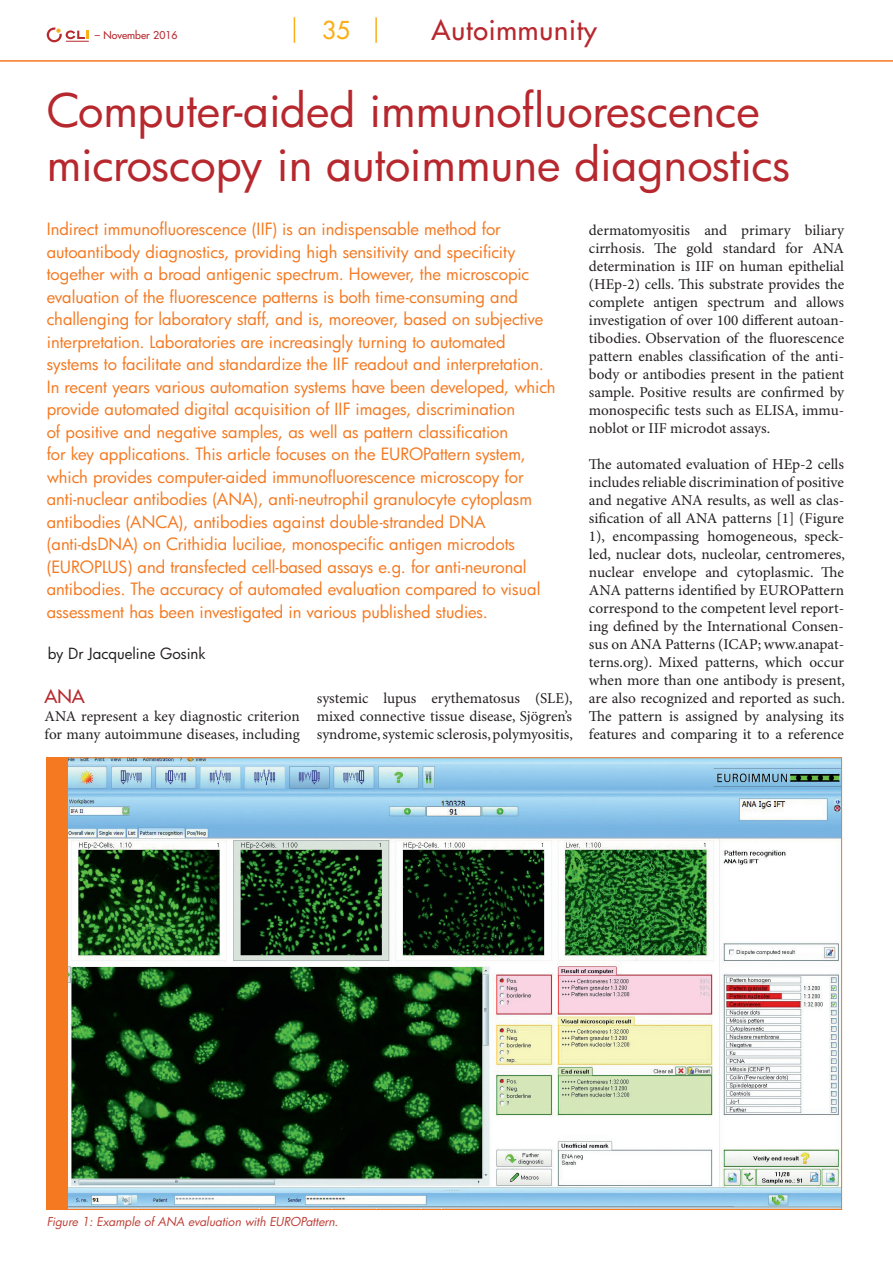
<style>
.page{position:relative;width:893px;height:1263px;background:#fff}
.page>*{position:absolute;margin:0;border:0;box-sizing:border-box;transform-origin:0 0}
.t1{font:45px/54px "Futura";color:#b7282e}
.t2{font:27px "Futura";letter-spacing:.03em;color:#b7282e}
.t3{font:24px "Futura";color:#faaf18}
.t4{font:18px "Futura";color:#b7282e}
.t5{font:16.5px/22.5px "Futura";color:#f47921}
.t6{font:15px/18px "Minion Pro";color:#231f20;text-align:justify}
.t7{font:15px "Futura";color:#231f20}
.t8{font:italic 12px "Futura";color:#bd3f37}
.t9{font:10.5px "Futura";color:#b7282e}
</style>
<div class="page">
<svg style="left:47px;top:27px;width:42px;height:15px"></svg>
<hr style="left:0;top:60px;width:893px;height:2px;background:#f47921">
<svg style="left:294px;top:17px;width:1px;height:26px"></svg>
<hr style="left:375px;top:17px;width:2px;height:26px;background:#faaf18">
<img style="left:68px;top:759px;width:772px;height:449px">
<div style="left:47px;top:757px;width:21px;height:453px;background:#f47921"></div>
<p class="t9" style="left:95px;top:30px;width:84px">– November 2016</p>
<h3 class="t3" style="left:322px;top:18px;width:29px">35</h3>
<h2 class="t2" style="left:432px;top:17px;width:167px">Autoimmunity</h2>
<h1 class="t1" style="left:47px;top:87px;width:745px">Computer-aided immunofluorescence microscopy in autoimmune diagnostics</h1>
<p class="t5" style="left:47px;top:219px;width:510px">Indirect immunofluorescence (IIF) is an indispensable method for autoantibody diagnostics, providing high sensitivity and specificity together with a broad antigenic spectrum. However, the microscopic evaluation of the fluorescence patterns is both time-consuming and challenging for laboratory staff, and is, moreover, based on subjective interpretation. Laboratories are increasingly turning to automated systems to facilitate and standardize the IIF readout and interpretation.<br>In recent years various automation systems have been developed, which provide automated digital acquisition of IIF images, discrimination<br>of positive and negative samples, as well as pattern classification<br>for key applications. This article focuses on the EUROPattern system, which provides computer-aided immunofluorescence microscopy for anti-nuclear antibodies (ANA), anti-neutrophil granulocyte cytoplasm antibodies (ANCA), antibodies against double-stranded DNA (anti-dsDNA) on Crithidia luciliae, monospecific antigen microdots (EUROPLUS) and transfected cell-based assays e.g. for anti-neuronal antibodies. The accuracy of automated evaluation compared to visual assessment has been investigated in various published studies.</p>
<p class="t6" style="left:589px;top:223px;width:257px">dermatomyositis and primary biliary cirrhosis. The gold standard for ANA determination is IIF on human epithelial (HEp-2) cells. This substrate provides the complete antigen spectrum and allows investigation of over 100 different autoan&shy;tibodies. Observation of the fluorescence pattern enables classification of the anti&shy;body or antibodies present in the patient sample. Positive results are confirmed by monospecific tests such as ELISA, immu&shy;noblot or IIF microdot assays.</p>
<p class="t6" style="left:589px;top:457px;width:257px">The automated evaluation of HEp-2 cells includes reliable discrimination of positive and negative ANA results, as well as clas&shy;sification of all ANA patterns [1] (Figure 1), encompassing homogeneous, speck&shy;led, nuclear dots, nucleolar, centromeres, nuclear envelope and cytoplasmic. The ANA patterns identified by EUROPattern correspond to the competent level report&shy;ing defined by the International Consen&shy;sus on ANA Patterns (ICAP; www.anapat&shy;terns.org). Mixed patterns, which occur when more than one antibody is present, are also recognized and reported as such.<br>The pattern is assigned by analysing its features and comparing it to a reference</p>
<p class="t7" style="left:48px;top:647px;width:159px">by Dr Jacqueline Gosink</p>
<p class="t4" style="left:45px;top:688px;width:42px">ANA</p>
<p class="t6" style="left:45px;top:709px;width:257px">ANA represent a key diagnostic criterion for many autoimmune diseases, including</p>
<p class="t6" style="left:317px;top:691px;width:257px">systemic lupus erythematosus (SLE), mixed connective tissue disease, Sjögren’s syndrome, systemic sclerosis, polymyositis,</p>
<p class="t8" style="left:47px;top:1216px;width:293px">Figure 1: Example of ANA evaluation with EUROPattern.</p>
</div>
